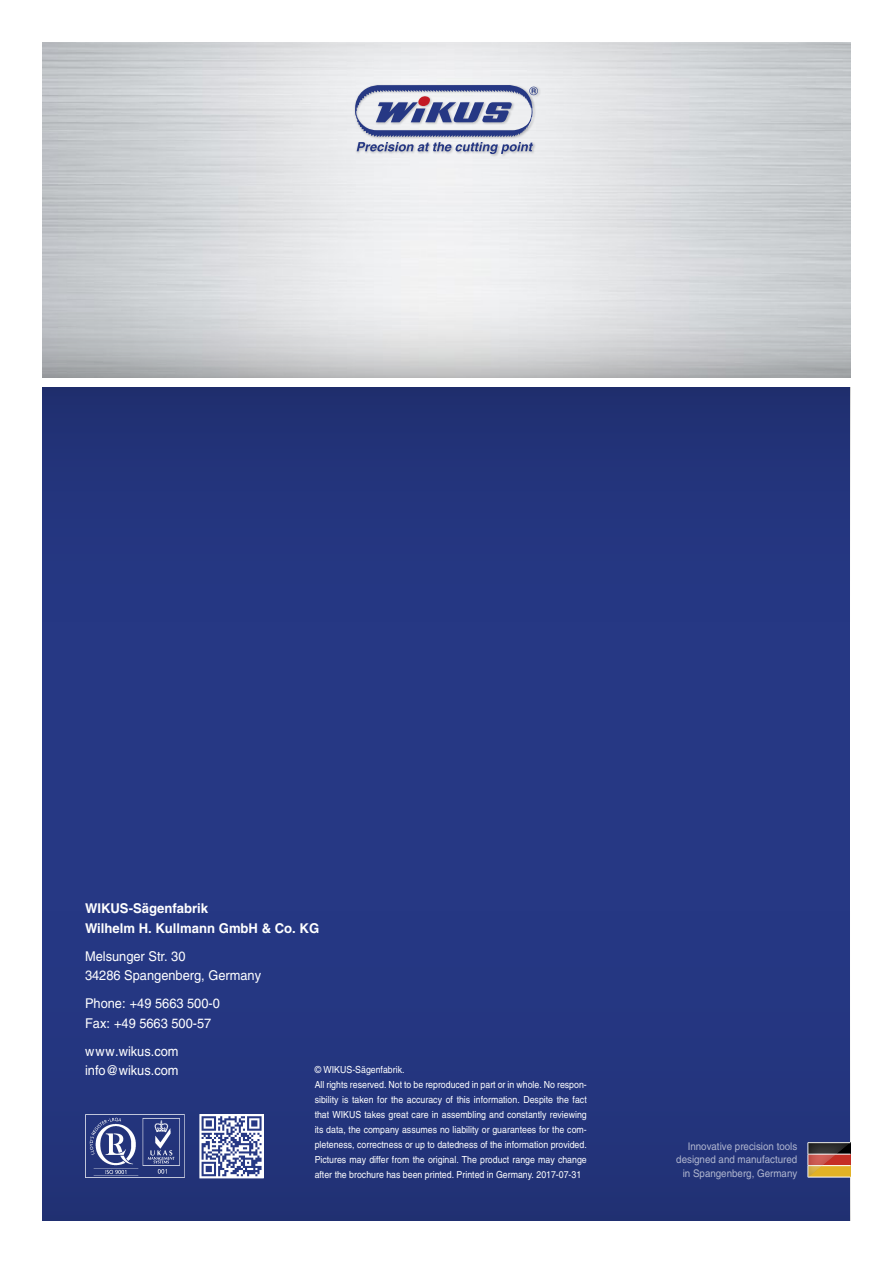
<style>
.page{position:relative;width:893px;height:1263px;background:#fff}
.page>*{position:absolute;margin:0;border:0;box-sizing:border-box;transform-origin:0 0}
.t1{font:13.5px/19.5px "Helvetica";color:#fff;scale:.95 1}
.t2{font:700 13.5px/19.5px "Helvetica";color:#fff}
.t3{font:10.5px/13.5px "Helvetica";color:#fff;text-align:right;scale:.93 1}
.t4{font:9.75px/15px "Helvetica";color:#fff;scale:.9 1}
</style>
<div class="page">
<div style="left:43px;top:378px;width:807px;height:842px;background:#253783"></div>
<svg style="left:43px;top:298px;width:807px;height:80px;background:#ccced1"></svg>
<svg style="left:43px;top:43px;width:807px;height:39px;background:#d7dadc"></svg>
<div style="left:43px;top:387px;width:807px;height:241px;background:linear-gradient(to bottom,#203072,#263987)"></div>
<div style="left:0;top:378px;width:893px;height:9px;background:#fff"></div>
<div style="left:807px;top:1141px;width:44px;height:37px;background:#000;opacity:.75"></div>
<svg style="left:202px;top:1116px;width:59px;height:60px"></svg>
<div style="left:200px;top:1114px;width:63px;height:64px;border:1px solid #fff"></div>
<img style="left:85px;top:1114px;width:100px;height:64px">
<div style="left:353px;top:83px;width:188px;height:74px;background:#ecedef"></div>
<svg style="left:355px;top:85px;width:183px;height:69px"></svg>
<h1 class="t2" style="left:85px;top:898px;width:236px">WIKUS-Sägenfabrik<br>Wilhelm H. Kullmann GmbH &amp; Co. KG</h1>
<h1 class="t1" style="left:85px;top:946px;width:187px">Melsunger Str. 30<br>34286 Spangenberg, Germany</h1>
<h1 class="t1" style="left:85px;top:993px;width:144px">Phone: +49 5663 500-0<br>Fax: +49 5663 500-57</h1>
<h1 class="t1" style="left:85px;top:1041px;width:100px">www.wikus.com info@wikus.com</h1>
<p class="t4" style="left:315px;top:1062px;width:304px">© WIKUS-Sägenfabrik.<br>All rights reserved. Not to be reproduced in part or in whole. No respon&shy;sibility is taken for the accuracy of this information. Despite the fact that WIKUS takes great care in assembling and constantly reviewing its data, the company assumes no liability or guarantees for the com&shy;pleteness, correctness or up to datedness of the information provided.<br>Pictures may differ from the original. The product range may change after the brochure has been printed. Printed in Germany. 2017-07-31</p>
<p class="t3" style="left:676px;top:1139px;width:132px">Innovative precision tools designed and manufactured in Spangenberg, Germany</p>
</div>
